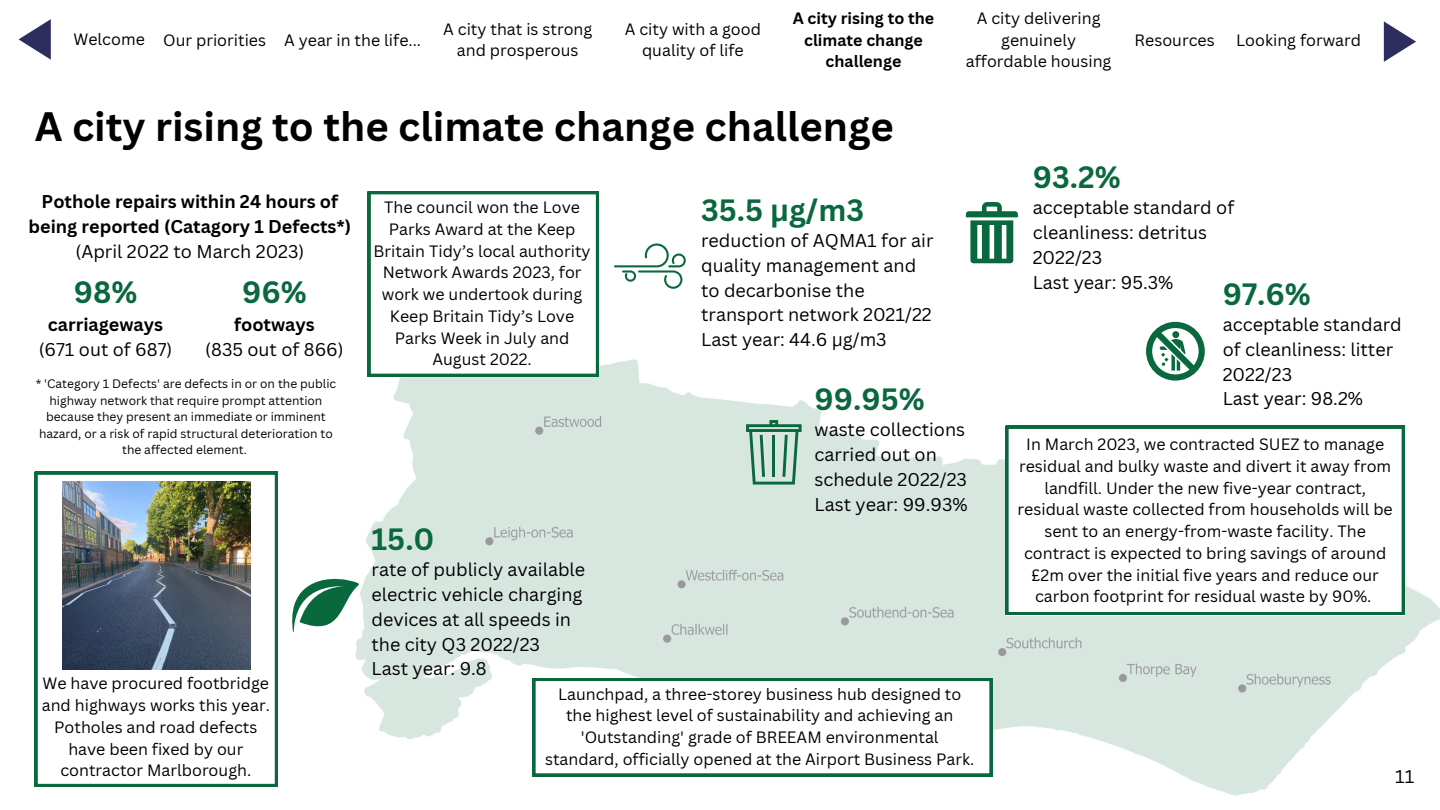
<style>
.page{position:relative;width:1440px;height:810px;background:#fff}
.page>*{position:absolute;margin:0;border:0;box-sizing:border-box;transform-origin:0 0}
.t1{font:700 40px "Canva Sans";color:#000}
.t2{font:700 30px "Canva Sans";color:#0a683e}
.t3{font:18px/24.8px "Canva Sans";color:#000}
.t4{font:700 18px/24.8px "Canva Sans";color:#000;text-align:center}
.t5{font:16px/21.8px "Canva Sans";color:#000;text-align:center}
.t6{font:700 16px/21.8px "Canva Sans";color:#000;text-align:center}
.t7{font:12px/16.5px "Canva Sans";color:#000;text-align:center}
</style>
<div class="page">
<img style="left:355px;top:191px;width:1085px;height:605px">
<svg style="left:368px;top:191px;width:231px;height:186px"></svg>
<svg style="left:292px;top:575px;width:67px;height:64px"></svg>
<svg style="left:746px;top:420px;width:56px;height:65px;background:#96beac"></svg>
<svg style="left:614px;top:244px;width:72px;height:45px"></svg>
<svg style="left:35px;top:472px;width:243px;height:315px"></svg>
<img style="left:62px;top:481px;width:189px;height:188px">
<svg style="left:1006px;top:426px;width:399px;height:189px"></svg>
<svg style="left:1384px;top:21px;width:32px;height:41px"></svg>
<svg style="left:19px;top:19px;width:32px;height:41px"></svg>
<svg style="left:533px;top:678px;width:459px;height:98px"></svg>
<svg style="left:1146px;top:322px;width:59px;height:59px"></svg>
<svg style="left:966px;top:202px;width:52px;height:61px"></svg>
<p class="t5" style="left:74px;top:28px;width:73px">Welcome</p>
<p class="t5" style="left:163px;top:29px;width:104px">Our priorities</p>
<p class="t5" style="left:284px;top:29px;width:139px">A year in the life...</p>
<p class="t5" style="left:443px;top:18px;width:151px">A city that is strong and prosperous</p>
<p class="t5" style="left:625px;top:18px;width:138px">A city with a good quality of life</p>
<p class="t6" style="left:793px;top:7px;width:143px">A city rising to the climate change challenge</p>
<p class="t5" style="left:966px;top:7px;width:147px">A city delivering genuinely affordable housing</p>
<p class="t1" style="left:35px;top:98px;width:861px">A city rising to the climate change challenge</p>
<p class="t5" style="left:1135px;top:29px;width:82px">Resources</p>
<p class="t5" style="left:1236px;top:29px;width:126px">Looking forward</p>
<p class="t4" style="left:29px;top:189px;width:324px">Pothole repairs within 24 hours of being reported (Catagory 1 Defects*)</p>
<p class="t3" style="left:76px;top:238px;width:230px">(April 2022 to March 2023)</p>
<p class="t2" style="left:74px;top:271px;width:65px">98%</p>
<p class="t4" style="left:48px;top:312px;width:117px">carriageways</p>
<p class="t3" style="left:39px;top:337px;width:135px">(671 out of 687)</p>
<p class="t2" style="left:242px;top:271px;width:66px">96%</p>
<p class="t4" style="left:234px;top:312px;width:82px">footways</p>
<p class="t3" style="left:205px;top:337px;width:140px">(835 out of 866)</p>
<p class="t7" style="left:36px;top:375px;width:302px">* 'Category 1 Defects' are defects in or on the public highway network that require prompt attention because they present an immediate or imminent hazard, or a risk of rapid structural deterioration to the affected element.</p>
<p class="t5" style="left:42px;top:672px;width:230px">We have procured footbridge and highways works this year.<br>Potholes and road defects have been fixed by our contractor Marlborough.</p>
<p class="t5" style="left:374px;top:196px;width:219px">The council won the Love<br>Parks Award at the Keep<br>Britain Tidy’s local authority<br>Network Awards 2023, for work we undertook during<br>Keep Britain Tidy’s Love<br>Parks Week in July and<br>August 2022.</p>
<p class="t2" style="left:372px;top:518px;width:64px">15.0</p>
<p class="t3" style="left:372px;top:557px;width:215px">rate of publicly available electric vehicle charging devices at all speeds in the city Q3 2022/23</p>
<p class="t3" style="left:372px;top:656px;width:117px">Last year: 9.8</p>
<p class="t2" style="left:701px;top:189px;width:164px">35.5 µg/m3</p>
<p class="t3" style="left:701px;top:228px;width:234px">reduction of AQMA1 for air quality management and to decarbonise the transport network 2021/22</p>
<p class="t3" style="left:701px;top:327px;width:187px">Last year: 44.6 µg/m3</p>
<p class="t2" style="left:815px;top:378px;width:112px">99.95%</p>
<p class="t3" style="left:815px;top:417px;width:154px">waste collections carried out on schedule 2022/23</p>
<p class="t3" style="left:815px;top:491px;width:155px">Last year: 99.93%</p>
<p class="t5" style="left:545px;top:683px;width:431px">Launchpad, a three-storey business hub designed to the highest level of sustainability and achieving an 'Outstanding' grade of BREEAM environmental standard, officially opened at the Airport Business Park.</p>
<p class="t2" style="left:1033px;top:156px;width:89px">93.2%</p>
<p class="t3" style="left:1033px;top:195px;width:203px">acceptable standard of cleanliness: detritus<br>2022/23</p>
<p class="t3" style="left:1033px;top:269px;width:142px">Last year: 95.3%</p>
<p class="t2" style="left:1223px;top:273px;width:90px">97.6%</p>
<p class="t3" style="left:1223px;top:312px;width:181px">acceptable standard of cleanliness: litter<br>2022/23</p>
<p class="t3" style="left:1223px;top:386px;width:142px">Last year: 98.2%</p>
<p class="t5" style="left:1018px;top:433px;width:377px">In March 2023, we contracted SUEZ to manage residual and bulky waste and divert it away from landfill. Under the new five-year contract, residual waste collected from households will be sent to an energy-from-waste facility. The contract is expected to bring savings of around £2m over the initial five years and reduce our carbon footprint for residual waste by 90%.</p>
<p class="t3" style="left:1395px;top:763px;width:21px">11</p>
</div>
